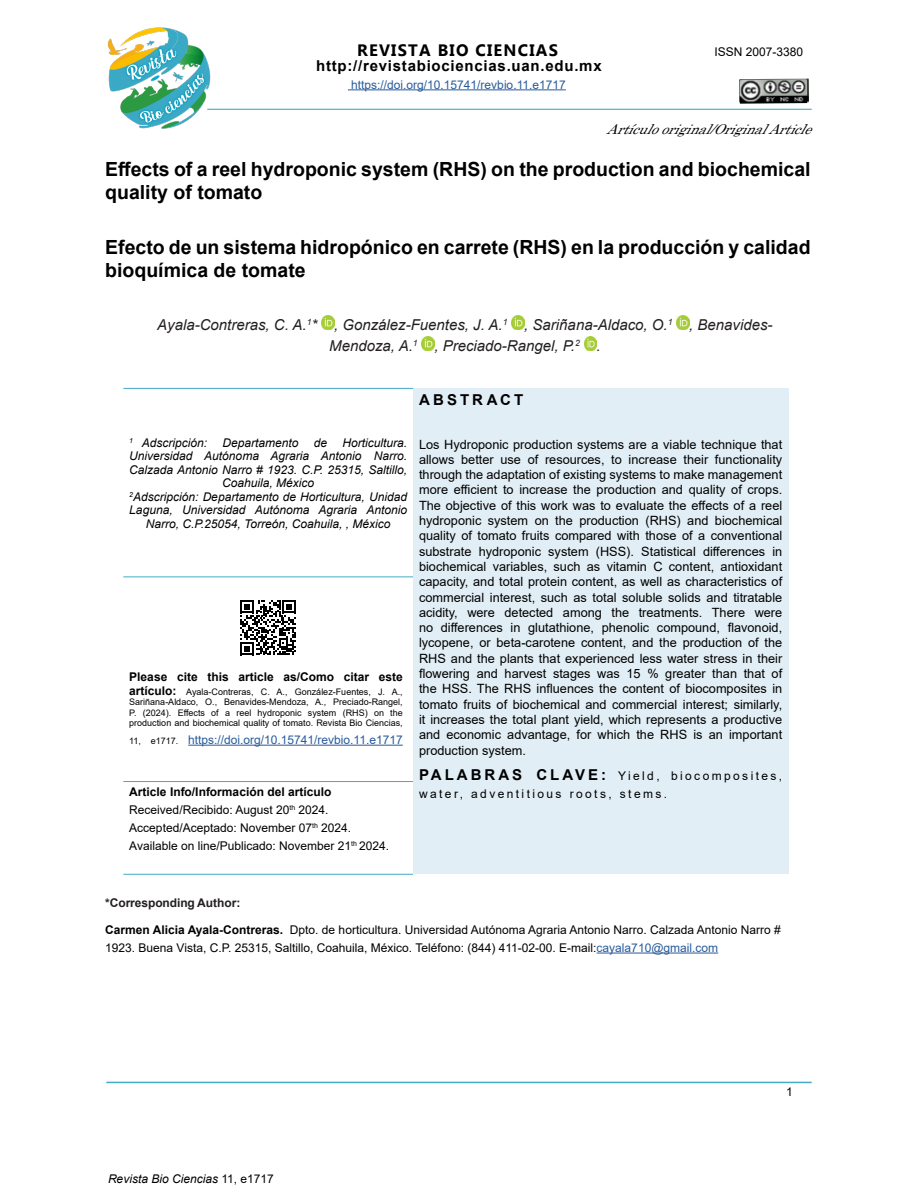
<style>
.page{position:relative;width:918px;height:1188px;background:#fff}
.page>*{position:absolute;margin:0;border:0;box-sizing:border-box;transform-origin:0 0}
.t1{font:700 19.5px/23.4px "Arial";color:#000}
.t2{font:700 16.5px "Microsoft Tai Le";letter-spacing:.075em;color:#000}
.t3{font:italic 15px/21px "Arial";color:#231f20;text-align:center}
.t4{font:700 15px "Arial";letter-spacing:.05em;color:#000}
.t5{font:700 15px "Arial";letter-spacing:.205em;color:#000}
.t6{font:italic 13.5px "Century";color:#000}
.t7{font:12.75px/15.3px "Arial";color:#000;text-align:justify}
.t8{font:12px/18px "Arial";color:#000}
.t9{font:italic 12px "Arial";color:#000}
.t10{font:12px "Arial";color:#275b9b}
.t11{font:12px/18px "Arial";letter-spacing:.2em;color:#000}
.t12{font:700 12px "Arial";color:#000}
.t13{font:700 12px "Arial";letter-spacing:-.005em;color:#231f20}
.t14{font:9px/10.4px "Arial";color:#000;text-align:justify}
.s1{font-weight:700;font-size:12px}
.s2{font-size:9px;color:#000}
.s3{font-weight:700}
.s4{font-weight:700;font-size:15px}
.s5{color:#275b9b}
.s6{font-style:normal}
</style>
<div class="page">
<hr style="left:597px;top:953px;width:121px;height:1px;background:#275b9b">
<img style="left:322px;top:316px;width:12px;height:14px">
<img style="left:512px;top:316px;width:12px;height:14px">
<img style="left:677px;top:316px;width:12px;height:14px">
<img style="left:422px;top:337px;width:12px;height:14px">
<img style="left:584px;top:337px;width:13px;height:14px">
<div style="left:413px;top:388px;width:375px;height:486px;background:#e2eef5"></div>
<hr style="left:123px;top:388px;width:290px;height:1px;background:#44aac5">
<hr style="left:123px;top:874px;width:290px;height:1px;background:#44aac5">
<hr style="left:123px;top:577px;width:290px;height:1px;background:#44aac5">
<hr style="left:123px;top:781px;width:290px;height:1px;background:#44aac5">
<hr style="left:188px;top:745px;width:215px;height:1px;background:#275b9b">
<svg style="left:241px;top:600px;width:55px;height:55px"></svg>
<hr style="left:106px;top:1082px;width:706px;height:1px;background:#44aac5">
<hr style="left:207px;top:109px;width:605px;height:1px;background:#44aac5">
<hr style="left:348px;top:89px;width:218px;height:1px;background:#275b9b">
<img style="left:739px;top:79px;width:70px;height:25px">
<img style="left:107px;top:27px;width:108px;height:102px">
<p class="t2" style="left:357px;top:41px;width:202px">REVISTA BIO CIENCIAS</p>
<p class="t8" style="left:715px;top:43px;width:90px">ISSN 2007-3380</p>
<p class="t4" style="left:316px;top:55px;width:287px">http://revistabiociencias.uan.edu.mx</p>
<p class="t10" style="left:351px;top:76px;width:216px">https://doi.org/10.15741/revbio.11.e1717</p>
<p class="t6" style="left:607px;top:118px;width:217px">Artículooriginal/OriginalArticle</p>
<h1 class="t1" style="left:105px;top:157px;width:707px">Effects of a reel hydroponic system (RHS) on the production and biochemical quality of tomato</h1>
<h1 class="t1" style="left:105px;top:235px;width:707px">Efecto de un sistema hidropónico en carrete (RHS) en la producción y calidad bioquímica de tomate</h1>
<p class="t3" style="left:157px;top:314px;width:617px">Ayala-Contreras, C. A.<sup>1</sup>* , González-Fuentes, J. A.<sup>1</sup> , Sariñana-Aldaco, O.<sup>1</sup> , Benavides-<br>Mendoza, A.<sup>1</sup> , Preciado-Rangel, P.<sup>2</sup> .</p>
<p class="t9" style="left:129px;top:435px;width:79px"><sup>1</sup> Adscripción:</p>
<p class="t9" style="left:222px;top:435px;width:78px">Departamento</p>
<p class="t9" style="left:314px;top:435px;width:15px">de</p>
<p class="t9" style="left:342px;top:435px;width:66px">Horticultura.</p>
<p class="t9" style="left:129px;top:448px;width:279px">Universidad Autónoma Agraria Antonio Narro.</p>
<p class="t9" style="left:129px;top:462px;width:279px">Calzada Antonio Narro # 1923. C.P. 25315, Saltillo,</p>
<p class="t9" style="left:222px;top:475px;width:94px">Coahuila, México</p>
<p class="t9" style="left:129px;top:489px;width:279px"><sup>2</sup>Adscripción: Departamento de Horticultura, Unidad</p>
<p class="t9" style="left:129px;top:502px;width:279px">Laguna, Universidad Autónoma Agraria Antonio</p>
<p class="t9" style="left:146px;top:516px;width:246px">Narro, C.P.25054, Torreón, Coahuila, , México</p>
<p class="t12" style="left:129px;top:668px;width:275px">Please cite this article as/Como citar este</p>
<p class="t14" style="left:129px;top:686px;width:275px"><span class="s1">artículo:</span> Ayala-Contreras, C. A., González-Fuentes, J. A., Sariñana-Aldaco, O., Benavides-Mendoza, A., Preciado-Rangel, P. (2024). Effects of a reel hydroponic system (RHS) on the production and biochemical quality of tomato. Revista Bio Ciencias,</p>
<p class="t10" style="left:129px;top:731px;width:275px"><span class="s2">11, e1717.</span> https://doi.org/10.15741/revbio.11.e1717</p>
<p class="t8" style="left:129px;top:783px;width:261px"><span class="s3">Article Info/Información del artículo </span>Received/Recibido: August 20<sup>th</sup> 2024.<br>Accepted/Aceptado: November 07<sup>th</sup> 2024.<br>Available on line/Publicado: November 21<sup>th</sup> 2024.</p>
<p class="t5" style="left:419px;top:389px;width:106px">ABSTRACT</p>
<p class="t7" style="left:419px;top:436px;width:365px">Los Hydroponic production systems are a viable technique that allows better use of resources, to increase their functionality through the adaptation of existing systems to make management more efficient to increase the production and quality of crops.<br>The objective of this work was to evaluate the effects of a reel hydroponic system on the production (RHS) and biochemical quality of tomato fruits compared with those of a conventional substrate hydroponic system (HSS). Statistical differences in biochemical variables, such as vitamin C content, antioxidant capacity, and total protein content, as well as characteristics of commercial interest, such as total soluble solids and titratable acidity, were detected among the treatments. There were no differences in glutathione, phenolic compound, flavonoid, lycopene, or beta-carotene content, and the production of the RHS and the plants that experienced less water stress in their flowering and harvest stages was 15 % greater than that of the HSS. The RHS influences the content of biocomposites in tomato fruits of biochemical and commercial interest; similarly, it increases the total plant yield, which represents a productive and economic advantage, for which the RHS is an important production system.</p>
<p class="t11" style="left:419px;top:767px;width:365px"><span class="s4">PALABRAS CLAVE:</span> Yield, biocomposites, water, adventitious roots, stems.</p>
<p class="t13" style="left:105px;top:895px;width:137px">*Corresponding Author:</p>
<p class="t8" style="left:105px;top:920px;width:677px"><span class="s3">Carmen Alicia Ayala-Contreras.</span> Dpto. de horticultura. Universidad Autónoma Agraria Antonio Narro. Calzada Antonio Narro #<br>1923. Buena Vista, C.P. 25315, Saltillo, Coahuila, México. Teléfono: (844) 411-02-00. E-mail:<span class="s5">cayala710@gmail.com</span></p>
<p class="t9" style="left:108px;top:1171px;width:167px">Revista Bio Ciencias <span class="s6">11, e1717</span></p>
<p class="t8" style="left:786px;top:1083px;width:8px">1</p>
</div>
